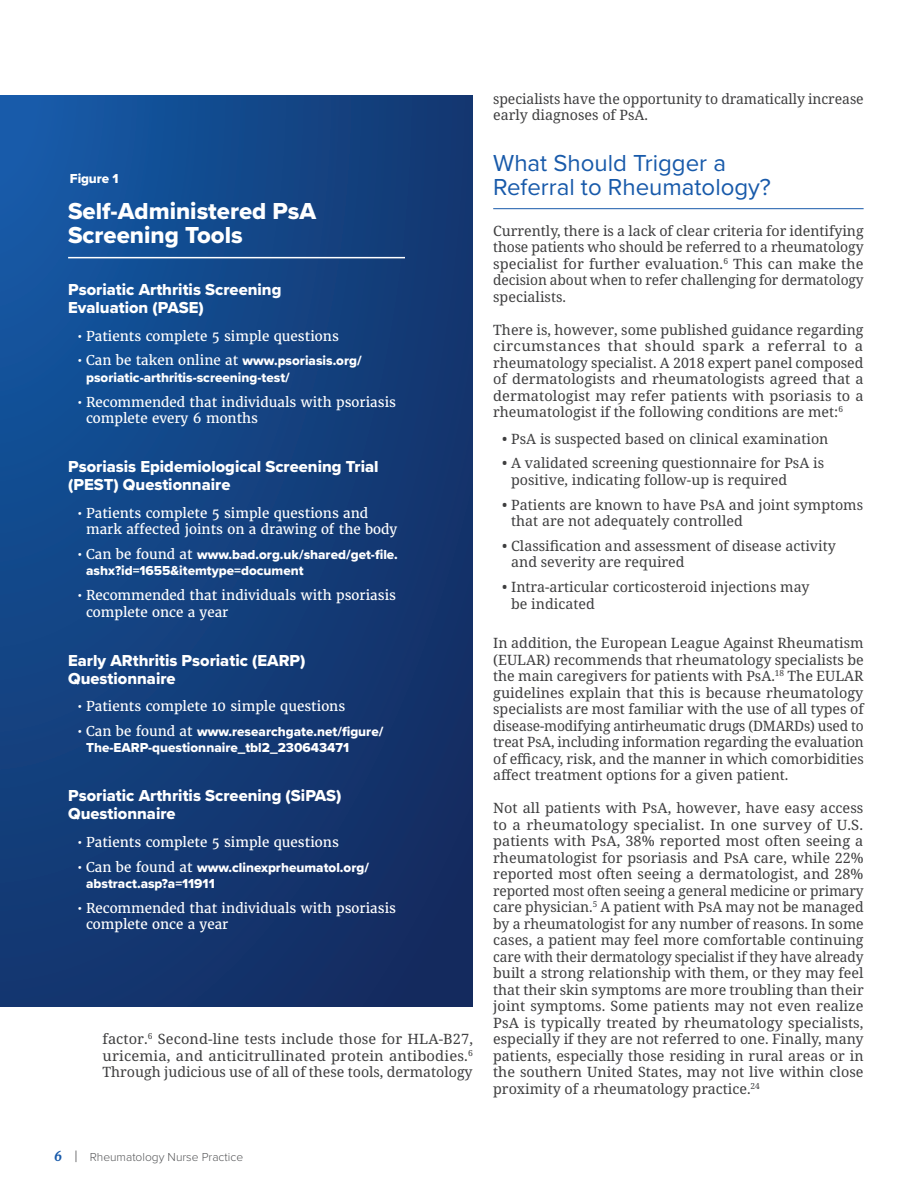
<style>
.page{position:relative;width:918px;height:1188px;background:#fff}
.page>*{position:absolute;margin:0;border:0;box-sizing:border-box;transform-origin:0 0}
.Main_Article_Header{font:24px/24px "Proxima Nova";color:#185aaa}
.t1{font:24px/24px "Proxima Nova Extrabld";color:#fff}
.t2{font:16.5px/18px "Proxima Nova Extrabld";color:#fff}
.RNP_-_Body_Paragraph{font:14.25px/16.5px "Noto Serif";color:#3e3e3f;text-align:justify}
.t3{font:13.5px/16.5px "Merriweather";color:#fff}
.t4{font:13.5px/16.5px "Proxima Nova Extrabld";color:#fff}
.t5{font:300 12px "Proxima Nova";color:#57585a}
.s1{font-family:"Merriweather"}
.s2{font-family:"Merriweather";font-weight:800;font-style:italic;font-size:13.5px;color:#185aaa}
.s3{font-family:"Merriweather";font-style:italic}
</style>
<div class="page">
<hr style="left:493px;top:208px;width:371px;height:1px;background:#185aaa">
<svg style="left:0;top:95px;width:472px;height:912px;background:#133e7c"></svg>
<hr style="left:68px;top:257px;width:337px;height:1px;background:#fff">
<p class="t4" style="left:70px;top:171px;width:50px">Figure 1</p>
<p class="t1" style="left:68px;top:199px;width:250px">Self-Administered PsA<br>Screening Tools</p>
<p class="t2" style="left:68px;top:280px;width:215px">Psoriatic Arthritis Screening<br>Evaluation (PASE)</p>
<p class="t3" style="left:77px;top:327px;width:263px">• Patients complete 5 simple questions</p>
<p class="t4" style="left:86px;top:352px;width:277px;text-indent:-9px"><span class="s1">• Can be taken online at</span> www.psoriasis.org/ psoriatic-arthritis-screening-test/</p>
<p class="t3" style="left:86px;top:393px;width:312px;text-indent:-9px">• Recommended that individuals with psoriasis complete every 6 months</p>
<p class="t2" style="left:68px;top:457px;width:312px">Psoriasis Epidemiological Screening Trial (PEST) Questionnaire</p>
<p class="t3" style="left:86px;top:504px;width:313px;text-indent:-9px">• Patients complete 5 simple questions and mark affected joints on a drawing of the body</p>
<p class="t4" style="left:86px;top:546px;width:313px;text-indent:-9px"><span class="s1">• Can be found at</span> www.bad.org.uk/shared/get-file. ashx?id=1655&amp;itemtype=document</p>
<p class="t3" style="left:86px;top:587px;width:312px;text-indent:-9px">• Recommended that individuals with psoriasis complete once a year</p>
<p class="t2" style="left:68px;top:651px;width:239px">Early ARthritis Psoriatic (EARP)<br>Questionnaire</p>
<p class="t3" style="left:77px;top:698px;width:270px">• Patients complete 10 simple questions</p>
<p class="t4" style="left:86px;top:723px;width:299px;text-indent:-9px"><span class="s1">• Can be found at</span> www.researchgate.net/figure/<br>The-EARP-questionnaire_tbl2_230643471</p>
<p class="t2" style="left:68px;top:787px;width:275px">Psoriatic Arthritis Screening (SiPAS)<br>Questionnaire</p>
<p class="t3" style="left:77px;top:834px;width:263px">• Patients complete 5 simple questions</p>
<p class="t4" style="left:86px;top:859px;width:284px;text-indent:-9px"><span class="s1">• Can be found at</span> www.clinexprheumatol.org/ abstract.asp?a=11911</p>
<p class="t3" style="left:86px;top:900px;width:312px;text-indent:-9px">• Recommended that individuals with psoriasis complete once a year</p>
<p class="RNP_-_Body_Paragraph" style="left:103px;top:1031px;width:372px">factor.<sup>6</sup> Second-line tests include those for HLA-B27, uricemia, and anticitrullinated protein antibodies.<sup>6<br></sup>Through judicious use of all of these tools, dermatology</p>
<p class="RNP_-_Body_Paragraph" style="left:493px;top:91px;width:372px">specialists have the opportunity to dramatically increase early diagnoses of PsA.</p>
<p class="Main_Article_Header" style="left:493px;top:150px;width:279px">What Should Trigger a<br>Referral to Rheumatology?</p>
<p class="RNP_-_Body_Paragraph" style="left:493px;top:223px;width:372px">Currently, there is a lack of clear criteria for identifying those patients who should be referred to a rheumatology specialist for further evaluation.<sup>6</sup> This can make the decision about when to refer challenging for dermatology specialists.</p>
<p class="RNP_-_Body_Paragraph" style="left:493px;top:322px;width:372px">There is, however, some published guidance regarding circumstances that should spark a referral to a rheumatology specialist. A 2018 expert panel composed of dermatologists and rheumatologists agreed that a dermatologist may refer patients with psoriasis to a rheumatologist if the following conditions are met:<sup>6</sup></p>
<p class="RNP_-_Body_Paragraph" style="left:502px;top:431px;width:328px">• PsA is suspected based on clinical examination</p>
<p class="RNP_-_Body_Paragraph" style="left:511px;top:455px;width:314px;text-indent:-9px">• A validated screening questionnaire for PsA is positive, indicating follow-up is required</p>
<p class="RNP_-_Body_Paragraph" style="left:511px;top:497px;width:354px;text-indent:-9px">• Patients are known to have PsA and joint symptoms that are not adequately controlled</p>
<p class="RNP_-_Body_Paragraph" style="left:511px;top:538px;width:326px;text-indent:-9px">• Classification and assessment of disease activity and severity are required</p>
<p class="RNP_-_Body_Paragraph" style="left:511px;top:579px;width:300px;text-indent:-9px">• Intra-articular corticosteroid injections may be indicated</p>
<p class="RNP_-_Body_Paragraph" style="left:493px;top:635px;width:372px">In addition, the European League Against Rheumatism (EULAR) recommends that rheumatology specialists be the main caregivers for patients with PsA.<sup>18</sup> The EULAR guidelines explain that this is because rheumatology specialists are most familiar with the use of all types of disease-modifying antirheumatic drugs (DMARDs) used to treat PsA, including information regarding the evaluation of efficacy, risk, and the manner in which comorbidities affect treatment options for a given patient.</p>
<p class="RNP_-_Body_Paragraph" style="left:493px;top:800px;width:372px">Not all patients with PsA, however, have easy access to a rheumatology specialist. In one survey of U.S. patients with PsA, 38% reported most often seeing a rheumatologist for psoriasis and PsA care, while 22% reported most often seeing a dermatologist, and 28% reported most often seeing a general medicine or primary care physician.<sup>5</sup> A patient with PsA may not be managed by a rheumatologist for any number of reasons. In some cases, a patient may feel more comfortable continuing care with their dermatology specialist if they have already built a strong relationship with them, or they may feel that their skin symptoms are more troubling than their joint symptoms. Some patients may not even realize PsA is typically treated by rheumatology specialists, especially if they are not referred to one. Finally, many patients, especially those residing in rural areas or in the southern United States, may not live within close proximity of a rheumatology practice.<sup>24</sup></p>
<p class="t5" style="left:54px;top:1148px;width:191px"><span class="s2">6</span> <span class="s3">|</span> Rheumatology Nurse Practice</p>
</div>
